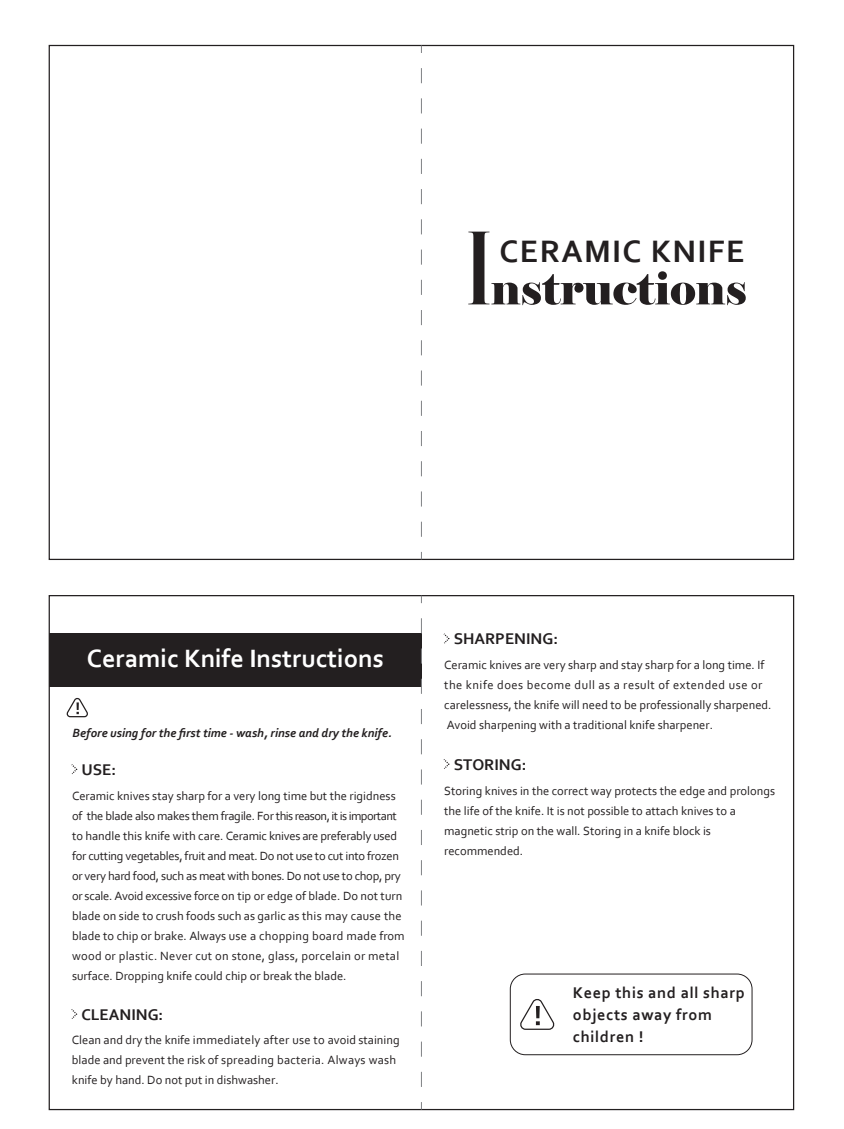
<style>
.page{position:relative;width:844px;height:1129px;background:#fff}
.page>*{position:absolute;margin:0;border:0;box-sizing:border-box;transform-origin:0 0}
.t1{font:700 32.5px "Corbel";letter-spacing:.04em;color:#231f20}
.t2{font:700 26.25px "Corbel";color:#fff}
.t3{font:700 16.25px/22px "Corbel";letter-spacing:.04em;color:#231f20}
.t4{font:700 16.25px "Corbel";color:#231f20}
.t5{font:12.5px/20px "Corbel";color:#231f20}
.t6{font:italic 700 12.5px "Corbel";color:#231f20}
</style>
<div class="page">
<div style="left:49px;top:633px;width:372px;height:54px;background:#231f20"></div>
<svg style="left:421px;top:68px;width:1px;height:469px"></svg>
<svg style="left:421px;top:618px;width:1px;height:469px"></svg>
<svg style="left:71px;top:764px;width:7px;height:11px"></svg>
<svg style="left:71px;top:1009px;width:7px;height:10px"></svg>
<svg style="left:443px;top:633px;width:7px;height:11px"></svg>
<svg style="left:443px;top:759px;width:7px;height:10px"></svg>
<div style="left:510px;top:973px;width:242px;height:82px;border:1px solid #231f20;border-radius:15px"></div>
<svg style="left:520px;top:999px;width:35px;height:31px"></svg>
<svg style="left:67px;top:697px;width:21px;height:21px"></svg>
<svg style="left:468px;top:232px;width:277px;height:73px"></svg>
<h1 class="t1" style="left:499px;top:231px;width:246px">CERAMIC KNIFE</h1>
<h2 class="t2" style="left:87px;top:642px;width:299px">Ceramic Knife Instructions</h2>
<p class="t6" style="left:73px;top:725px;width:321px">Before using for the first time - wash, rinse and dry the knife.</p>
<h3 class="t3" style="left:81px;top:758px;width:36px">USE:</h3>
<p class="t5" style="left:72px;top:785px;width:334px">Ceramic knives stay sharp for a very long time but the rigidness of the blade also makes them fragile. For this reason, it is important to handle this knife with care. Ceramic knives are preferably used for cutting vegetables, fruit and meat. Do not use to cut into frozen or very hard food, such as meat with bones. Do not use to chop, pry or scale. Avoid excessive force on tip or edge of blade. Do not turn blade on side to crush foods such as garlic as this may cause the blade to chip or brake. Always use a chopping board made from wood or plastic. Never cut on stone, glass, porcelain or metal surface. Dropping knife could chip or break the blade.</p>
<h3 class="t4" style="left:81px;top:1004px;width:83px">CLEANING:</h3>
<h3 class="t4" style="left:454px;top:629px;width:106px">SHARPENING:</h3>
<p class="t5" style="left:444px;top:654px;width:329px">Ceramic knives are very sharp and stay sharp for a long time. If the knife does become dull as a result of extended use or carelessness, the knife will need to be professionally sharpened.<br>Avoid sharpening with a traditional knife sharpener.</p>
<h3 class="t4" style="left:454px;top:754px;width:74px">STORING:</h3>
<p class="t5" style="left:444px;top:780px;width:332px">Storing knives in the correct way protects the edge and prolongs the life of the knife. It is not possible to attach knives to a magnetic strip on the wall. Storing in a knife block is recommended.</p>
<h3 class="t3" style="left:573px;top:981px;width:173px">Keep this and all sharp objects away from</h3>
<p class="t5" style="left:72px;top:1030px;width:329px">Clean and dry the knife immediately after use to avoid staining</p>
<h3 class="t3" style="left:573px;top:1025px;width:72px">children !</h3>
<p class="t5" style="left:72px;top:1050px;width:326px">blade and prevent the risk of spreading bacteria. Always wash knife by hand. Do not put in dishwasher.</p>
</div>
